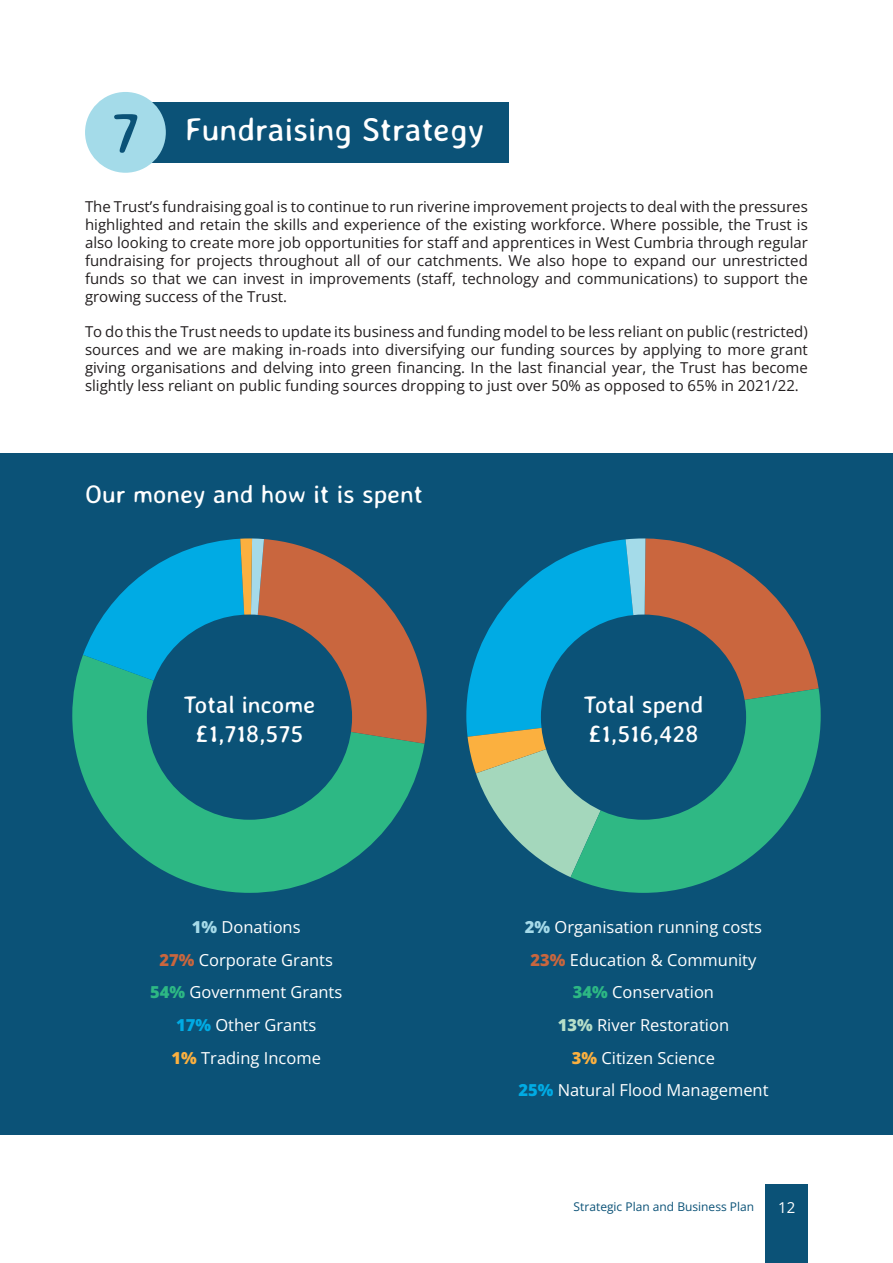
<style>
.page{position:relative;width:893px;height:1263px;background:#fff}
.page>*{position:absolute;margin:0;border:0;box-sizing:border-box;transform-origin:0 0}
.t1{font:57.15px "Averia Sans Libre";color:#0b5277}
.t2{font:33px "Averia Sans Libre";color:#fff}
.t3{font:25.5px "Averia Sans Libre";color:#fff}
.t4{font:24px "Averia Sans Libre";color:#fff}
.t5{font:16.5px "Open Sans";color:#fff}
.t6{font:15px/18px "Open Sans";color:#231f20;text-align:justify}
.t7{font:15px "Open Sans";color:#fff}
.t8{font:12px "Open Sans";color:#0b5277}
.s1{color:#a5dae9}
.s2{color:#c9663e}
.s3{color:#2db884}
.s4{color:#00abe4}
.s5{color:#fbb03f}
.s6{color:#b6dec8}
</style>
<div class="page">
<div style="left:0;top:453px;width:893px;height:681px;background:#0b5277"></div>
<div style="left:765px;top:1184px;width:43px;height:79px;background:#0b5277"></div>
<div style="left:100px;top:102px;width:408px;height:61px;background:#0b5277"></div>
<div style="left:85px;top:92px;width:81px;height:81px;background:#a4dbe9;border-radius:50%"></div>
<svg style="left:571px;top:692px;width:250px;height:201px"></svg>
<svg style="left:466px;top:538px;width:353px;height:339px"></svg>
<div style="left:541px;top:614px;width:205px;height:206px;background:#0b5277;border-radius:50%"></div>
<svg style="left:72px;top:655px;width:352px;height:238px;fill:#2db884"></svg>
<svg style="left:83px;top:538px;width:344px;height:206px"></svg>
<div style="left:147px;top:614px;width:205px;height:206px;background:#0b5277;border-radius:50%"></div>
<p class="t1" style="left:111px;top:97px;width:30px">7</p>
<p class="t2" style="left:185px;top:110px;width:301px">Fundraising Strategy</p>
<p class="t6" style="left:85px;top:197px;width:724px">The Trust’s fundraising goal is to continue to run riverine improvement projects to deal with the pressures highlighted and retain the skills and experience of the existing workforce. Where possible, the Trust is also looking to create more job opportunities for staff and apprentices in West Cumbria through regular fundraising for projects throughout all of our catchments. We also hope to expand our unrestricted funds so that we can invest in improvements (staff, technology and communications) to support the growing success of the Trust.</p>
<p class="t6" style="left:85px;top:322px;width:724px">To do this the Trust needs to update its business and funding model to be less reliant on public (restricted) sources and we are making in-roads into diversifying our funding sources by applying to more grant giving organisations and delving into green fi nancing. In the last fi nancial year, the Trust has become slightly less reliant on public funding sources dropping to just over 50% as opposed to 65% in 2021/22.</p>
<p class="t3" style="left:85px;top:479px;width:340px">Our money and how it is spent</p>
<p class="t4" style="left:184px;top:690px;width:133px">Total income</p>
<p class="t4" style="left:195px;top:719px;width:109px">£1,718,575</p>
<p class="t5" style="left:192px;top:916px;width:110px"><span class="s1">1%</span> Donations</p>
<p class="t5" style="left:160px;top:948px;width:175px"><span class="s2">27%</span> Corporate Grants</p>
<p class="t5" style="left:150px;top:981px;width:194px"><span class="s3">54%</span> Government Grants</p>
<p class="t5" style="left:176px;top:1014px;width:142px"><span class="s4">17%</span> Other Grants</p>
<p class="t5" style="left:172px;top:1046px;width:151px"><span class="s5">1%</span> Trading Income</p>
<p class="t4" style="left:584px;top:690px;width:121px">Total spend</p>
<p class="t4" style="left:588px;top:719px;width:112px">£1,516,428</p>
<p class="t5" style="left:525px;top:916px;width:239px"><span class="s1">2%</span> Organisation running costs</p>
<p class="t5" style="left:531px;top:948px;width:227px"><span class="s2">23%</span> Education &amp; Community</p>
<p class="t5" style="left:573px;top:981px;width:143px"><span class="s3">34%</span> Conservation</p>
<p class="t5" style="left:558px;top:1014px;width:173px"><span class="s6">13%</span> River Restoration</p>
<p class="t5" style="left:572px;top:1046px;width:145px"><span class="s5">3%</span> Citizen Science</p>
<p class="t5" style="left:518px;top:1079px;width:252px"><span class="s4">25%</span> Natural Flood Management</p>
<p class="t8" style="left:574px;top:1198px;width:182px">Strategic Plan and Business Plan</p>
<p class="t7" style="left:778px;top:1197px;width:19px">12</p>
</div>
